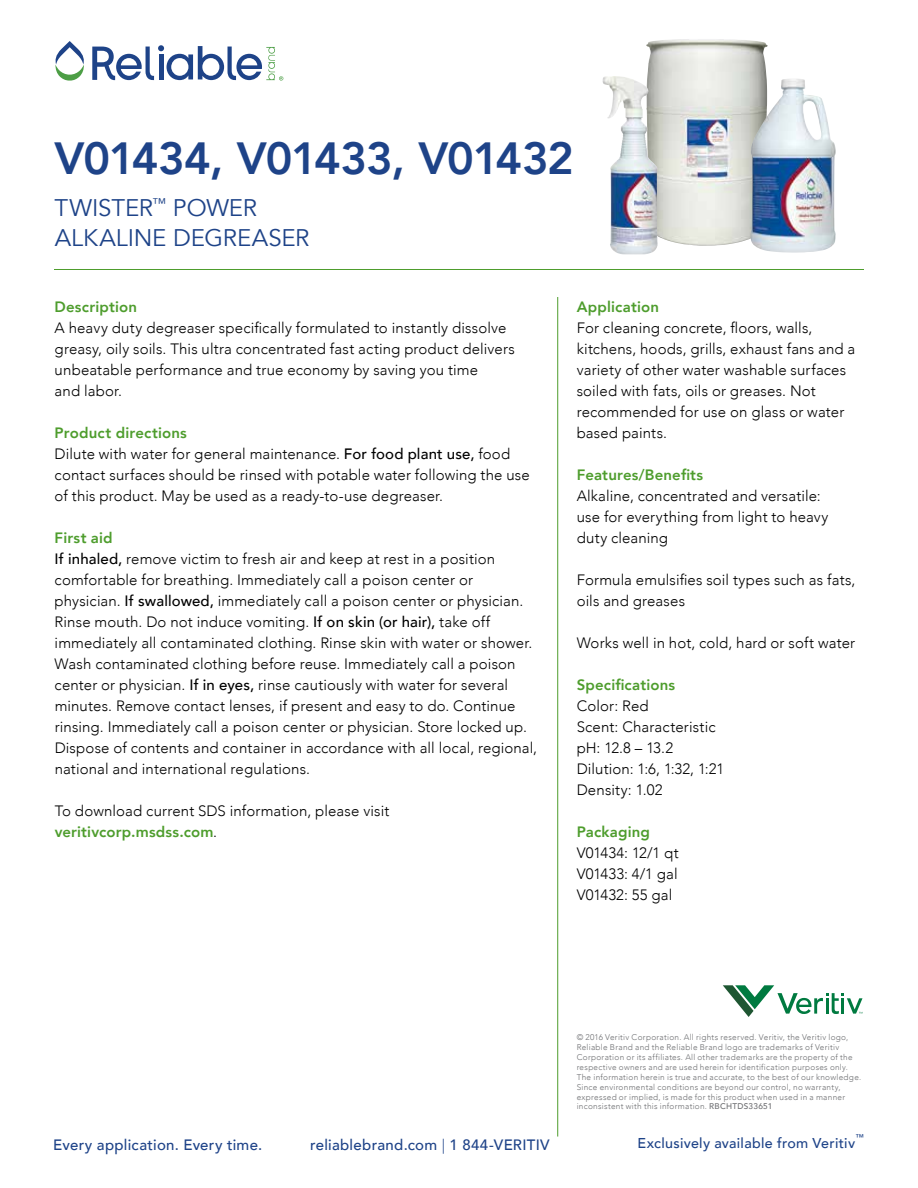
<style>
.page{position:relative;width:918px;height:1188px;background:#fff}
.page>*{position:absolute;margin:0;border:0;box-sizing:border-box;transform-origin:0 0}
.t1{font:800 45px "Avenir";letter-spacing:-.025em;color:#1e4388}
.t2{font:24px/30px "Avenir";letter-spacing:-.005em;color:#1e4388}
.t3{font:300 15px/21px "Avenir";letter-spacing:.01em;color:#000}
.t4{font:800 15px "Avenir";letter-spacing:.01em;color:#4e9d2d}
.t5{font:500 15px "Avenir";letter-spacing:.02em;color:#1e4388}
.t6{font:500 14.25px "Avenir";letter-spacing:.02em;color:#1e4388}
.t7{font:300 8.25px/9.9px "Avenir";letter-spacing:.035em;color:#6d6e71}
.t8{font:500 8.25px "Avenir";color:#1e4388}
.t9{font:300 8.1px/9.8px "Avenir";letter-spacing:.035em;color:#6d6e71}
.s1{font-weight:800;color:#4e9d2d}
.s2{font-weight:500}
.s3{font-weight:300}
.s4{font-size:8.25px}
</style>
<div class="page">
<hr style="left:54px;top:269px;width:810px;height:1px;background:#4e9d2d">
<hr style="left:557px;top:297px;width:1px;height:840px;background:#4e9d2d">
<svg style="left:723px;top:985px;width:140px;height:32px"></svg>
<svg style="left:55px;top:41px;width:29px;height:40px"></svg>
<svg style="left:92px;top:45px;width:191px;height:36px"></svg>
<img style="left:646px;top:39px;width:122px;height:207px">
<img style="left:602px;top:76px;width:56px;height:178px">
<img style="left:750px;top:78px;width:86px;height:175px">
<h1 class="t1" style="left:55px;top:123px;width:521px">V01434, V01433, V01432</h1>
<h2 class="t2" style="left:55px;top:193px;width:256px">TWISTER<sup>™</sup> POWER<br>ALKALINE DEGREASER</h2>
<p class="t4" style="left:55px;top:295px;width:84px">Description</p>
<p class="t3" style="left:55px;top:317px;width:462px">A heavy duty degreaser specifically formulated to instantly dissolve greasy, oily soils. This ultra concentrated fast acting product delivers unbeatable performance and true economy by saving you time<br>and labor.</p>
<p class="t3" style="left:55px;top:422px;width:477px"><span class="s1">Product directions<br></span>Dilute with water for general maintenance. <span class="s2">For food plant use,</span> food contact surfaces should be rinsed with potable water following the use of this product. May be used as a ready-to-use degreaser.</p>
<p class="t3" style="left:55px;top:527px;width:484px"><span class="s1">First aid<br></span><span class="s2">If inhaled,</span> remove victim to fresh air and keep at rest in a position comfortable for breathing. Immediately call a poison center or physician. <span class="s2">If swallowed,</span> immediately call a poison center or physician.<br>Rinse mouth. Do not induce vomiting. <span class="s2">If on skin (or hair),</span> take off immediately all contaminated clothing. Rinse skin with water or shower.<br>Wash contaminated clothing before reuse. Immediately call a poison center or physician. <span class="s2">If in eyes,</span> rinse cautiously with water for several minutes. Remove contact lenses, if present and easy to do. Continue rinsing. Immediately call a poison center or physician. Store locked up.<br>Dispose of contents and container in accordance with all local, regional, national and international regulations.</p>
<p class="t3" style="left:55px;top:800px;width:336px">To download current SDS information, please visit <span class="s1">veritivcorp.msdss.com</span>.</p>
<p class="t4" style="left:577px;top:295px;width:84px">Application</p>
<p class="t3" style="left:577px;top:317px;width:280px">For cleaning concrete, floors, walls, kitchens, hoods, grills, exhaust fans and a variety of other water washable surfaces soiled with fats, oils or greases. Not recommended for use on glass or water based paints.</p>
<p class="t4" style="left:577px;top:463px;width:128px">Features/Benefits</p>
<p class="t3" style="left:577px;top:485px;width:253px">Alkaline, concentrated and versatile: use for everything from light to heavy duty cleaning</p>
<p class="t3" style="left:577px;top:569px;width:280px">Formula emulsifies soil types such as fats, oils and greases</p>
<p class="t3" style="left:577px;top:632px;width:280px">Works well in hot, cold, hard or soft water</p>
<p class="t4" style="left:577px;top:673px;width:100px">Specifications</p>
<p class="t3" style="left:577px;top:695px;width:149px">Color: Red<br>Scent: Characteristic pH: 12.8 – 13.2<br>Dilution: 1:6, 1:32, 1:21<br>Density: 1.02</p>
<p class="t4" style="left:577px;top:820px;width:75px">Packaging</p>
<p class="t3" style="left:577px;top:842px;width:104px;text-align:justify">V01434: 12/1 qt V01433: 4/1 gal V01432: 55 gal</p>
<p class="t5" style="left:53px;top:1132px;width:211px">Every application. Every time.</p>
<p class="t5" style="left:310px;top:1132px;width:241px">reliablebrand.com <span class="s3">|</span> 1 844-VERITIV</p>
<p class="t7" style="left:577px;top:1032px;width:273px">© 2016 Veritiv Corporation. All rights reserved. Veritiv, the Veritiv logo,<br>Reliable Brand and the Reliable Brand logo are trademarks of Veritiv</p>
<p class="t9" style="left:577px;top:1052px;width:277px"><span class="s4">Corporation or its affiliates.</span> All other trademarks are the property of the respective owners and are used herein for identification purposes only.</p>
<p class="t7" style="left:577px;top:1072px;width:286px">The information herein is true and accurate, to the best of our knowledge.<br>Since environmental conditions are beyond our control, no warranty, expressed or implied, is made for this product when used in a manner inconsistent with this information. <span class="s2">RBCHTDS33651</span></p>
<p class="t8" style="left:856px;top:1130px;width:10px">™</p>
<p class="t6" style="left:637px;top:1131px;width:219px">Exclusively available from Veritiv</p>
</div>
